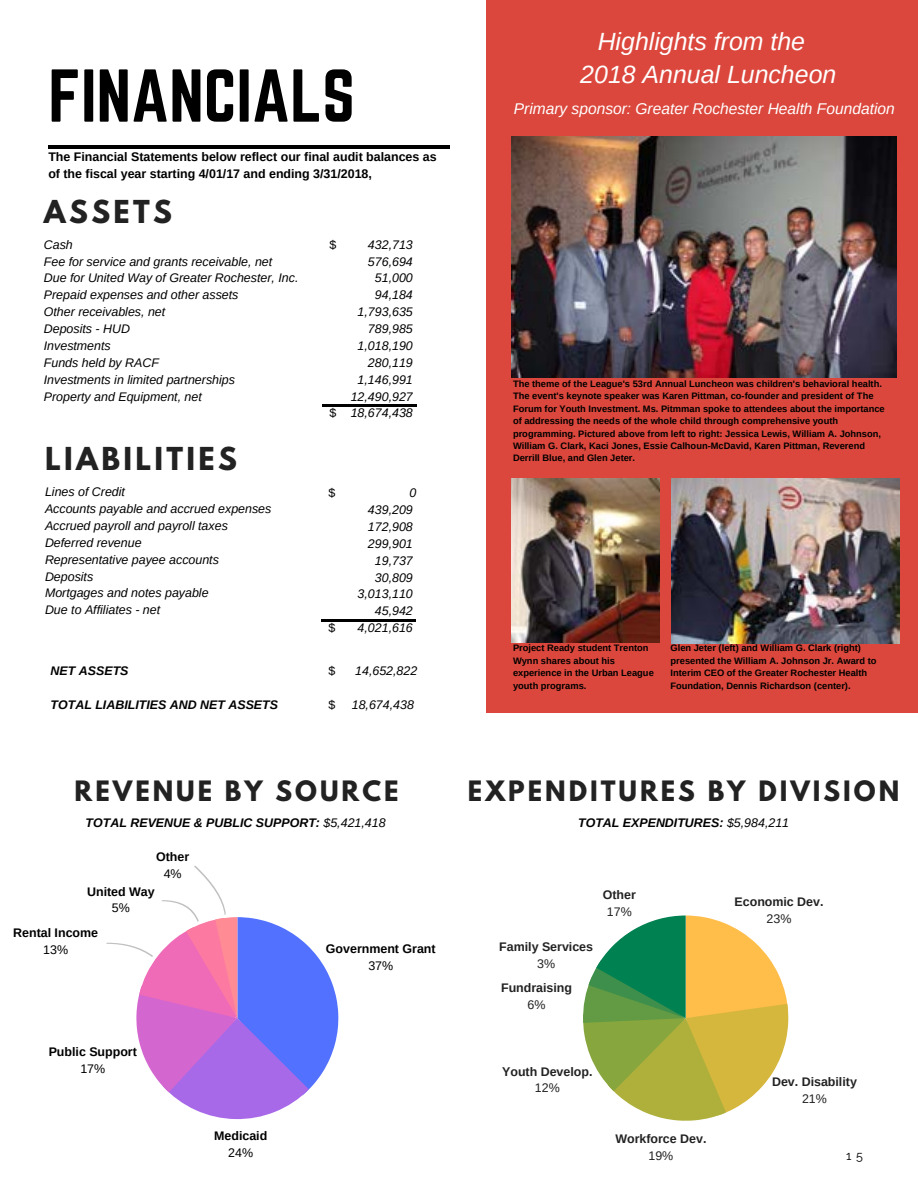
<style>
.page{position:relative;width:918px;height:1188px;background:#fff}
.page>*{position:absolute;margin:0;border:0;box-sizing:border-box;transform-origin:0 0}
.t1{font:65.4px "Norwester";color:#000}
.t2{font:700 28.05px "League Spartan";letter-spacing:.12em;color:#222}
.t3{font:700 24.9px "League Spartan";letter-spacing:.12em;color:#222}
.t4{font:italic 24.9px/33.8px "Arimo";color:#fff;text-align:center}
.t5{font:italic 15.6px "Arimo";color:#fff}
.t6{font:italic 12.45px/16.8px "Arimo";color:#000}
.t7{font:700 12.45px/16.8px "Arimo";color:#000}
.t8{font:italic 700 12.45px "Arimo";color:#000}
.t9{font:700 12.45px "Arimo";color:#222}
.t10{font:12.45px "Arimo";color:#000}
.t11{font:12.45px "Arimo";color:#222}
.t12{font:12.45px "Raleway";color:#000}
.t13{font:700 9.3px/12.3px "Arimo";color:#000}
.s1{font-weight:400}
</style>
<div class="page">
<hr style="left:322px;top:404px;width:17px;height:3px;background:#000">
<hr style="left:400px;top:404px;width:17px;height:3px;background:#000">
<hr style="left:339px;top:404px;width:62px;height:3px;background:#000">
<svg style="left:321px;top:619px;width:16px;height:2px"></svg>
<svg style="left:399px;top:619px;width:17px;height:2px"></svg>
<hr style="left:337px;top:619px;width:62px;height:2px;background:#000">
<svg style="left:106px;top:865px;width:232px;height:254px"></svg>
<svg style="left:583px;top:916px;width:205px;height:205px"></svg>
<hr style="left:48px;top:145px;width:401px;height:3px;background:#000">
<div style="left:486px;top:0;width:432px;height:713px;background:#db473c"></div>
<img style="left:672px;top:478px;width:228px;height:166px">
<img style="left:512px;top:478px;width:147px;height:164px">
<img style="left:512px;top:136px;width:385px;height:242px">
<h1 class="t1" style="left:48px;top:64px;width:308px">FINANCIALS</h1>
<h3 class="t7" style="left:48px;top:148px;width:390px">The Financial Statements below reflect our final audit balances as of the fiscal year starting 4/01/17 and ending 3/31/2018,</h3>
<h2 class="t2" style="left:44px;top:190px;width:130px">ASSETS</h2>
<h3 class="t10" style="left:330px;top:237px;width:8px">$</h3>
<p class="t6" style="left:44px;top:236px;width:256px">Cash<br>Fee for service and grants receivable, net<br>Due for United Way of Greater Rochester, Inc.<br>Prepaid expenses and other assets<br>Other receivables, net<br>Deposits - HUD<br>Investments<br>Funds held by RACF<br>Investments in limited partnerships<br>Property and Equipment, net</p>
<h3 class="t6" style="left:351px;top:236px;width:64px;text-align:right">432,713<br>576,694<br>51,000<br>94,184<br>1,793,635<br>789,985<br>1,018,190<br>280,119<br>1,146,991<br>12,490,927<br>18,674,438</h3>
<h3 class="t10" style="left:330px;top:406px;width:8px">$</h3>
<h2 class="t2" style="left:45px;top:437px;width:194px">LIABILITIES</h2>
<h3 class="t6" style="left:45px;top:483px;width:228px">Lines of Credit<br>Accounts payable and accrued expenses<br>Accrued payroll and payroll taxes<br>Deferred revenue<br>Representative payee accounts<br>Deposits<br>Mortgages and notes payable<br>Due to Affiliates - net</h3>
<h3 class="t8" style="left:51px;top:662px;width:79px">NET ASSETS</h3>
<h3 class="t8" style="left:51px;top:696px;width:229px">TOTAL LIABILITIES AND NET ASSETS</h3>
<h3 class="t10" style="left:328px;top:486px;width:8px">$</h3>
<h3 class="t10" style="left:328px;top:621px;width:8px">$</h3>
<h3 class="t10" style="left:328px;top:664px;width:8px">$</h3>
<h3 class="t10" style="left:328px;top:697px;width:8px">$</h3>
<h3 class="t6" style="left:358px;top:484px;width:60px;text-align:right">0<br>439,209<br>172,908<br>299,901<br>19,737<br>30,809<br>3,013,110<br>45,942<br>4,021,616</h3>
<h3 class="t6" style="left:355px;top:662px;width:64px">14,652,822</h3>
<h3 class="t6" style="left:352px;top:696px;width:64px">18,674,438</h3>
<h3 class="t3" style="left:75px;top:771px;width:325px">REVENUE BY SOURCE</h3>
<h3 class="t8" style="left:86px;top:814px;width:302px">TOTAL REVENUE &amp; PUBLIC SUPPORT: <span class="s1">$5,421,418</span></h3>
<h3 class="t7" style="left:156px;top:848px;width:35px">Other</h3>
<h3 class="t10" style="left:164px;top:866px;width:19px">4%</h3>
<h3 class="t7" style="left:87px;top:883px;width:69px">United Way</h3>
<h3 class="t10" style="left:112px;top:901px;width:19px">5%</h3>
<h3 class="t7" style="left:13px;top:925px;width:86px">Rental Income</h3>
<h3 class="t10" style="left:43px;top:943px;width:26px">13%</h3>
<h3 class="t7" style="left:49px;top:1044px;width:90px">Public Support</h3>
<h3 class="t10" style="left:80px;top:1062px;width:26px">17%</h3>
<h3 class="t7" style="left:326px;top:940px;width:111px">Government Grant</h3>
<h3 class="t10" style="left:368px;top:958px;width:26px">37%</h3>
<h3 class="t7" style="left:214px;top:1127px;width:55px">Medicaid</h3>
<h3 class="t10" style="left:228px;top:1145px;width:26px">24%</h3>
<h3 class="t4" style="left:580px;top:24px;width:258px">Highlights from the<br>2018 Annual Luncheon</h3>
<h3 class="t5" style="left:514px;top:98px;width:382px">Primary sponsor: Greater Rochester Health Foundation</h3>
<p class="t13" style="left:513px;top:378px;width:373px">The theme of the League's 53rd Annual Luncheon was children's behavioral health.<br>The event's keynote speaker was Karen Pittman, co-founder and president of The Forum for Youth Investment. Ms. Pitmman spoke to attendees about the importance of addressing the needs of the whole child through comprehensive youth programming. Pictured above from left to right: Jessica Lewis, William A. Johnson, William G. Clark, Kaci Jones, Essie Calhoun-McDavid, Karen Pittman, Reverend Derrill Blue, and Glen Jeter.</p>
<p class="t13" style="left:513px;top:642px;width:142px">Project Ready student Trenton<br>Wynn shares about his experience in the Urban League youth programs.</p>
<p class="t13" style="left:671px;top:642px;width:208px">Glen Jeter (left) and William G. Clark (right) presented the William A. Johnson Jr. Award to Interim CEO of the Greater Rochester Health Foundation, Dennis Richardson (center).</p>
<h3 class="t3" style="left:468px;top:771px;width:433px">EXPENDITURES BY DIVISION</h3>
<h3 class="t8" style="left:578px;top:814px;width:213px">TOTAL EXPENDITURES: <span class="s1">$5,984,211</span></h3>
<h3 class="t9" style="left:499px;top:938px;width:95px">Family Services</h3>
<h3 class="t11" style="left:537px;top:956px;width:19px">3%</h3>
<h3 class="t9" style="left:501px;top:979px;width:73px">Fundraising</h3>
<h3 class="t11" style="left:528px;top:998px;width:19px">6%</h3>
<h3 class="t9" style="left:603px;top:886px;width:35px">Other</h3>
<h3 class="t11" style="left:607px;top:904px;width:26px">17%</h3>
<h3 class="t9" style="left:502px;top:1063px;width:92px">Youth Develop.</h3>
<h3 class="t11" style="left:535px;top:1081px;width:26px">12%</h3>
<h3 class="t9" style="left:615px;top:1130px;width:93px">Workforce Dev.</h3>
<h3 class="t11" style="left:649px;top:1149px;width:26px">19%</h3>
<h3 class="t9" style="left:735px;top:893px;width:90px">Economic Dev.</h3>
<h3 class="t11" style="left:767px;top:911px;width:26px">23%</h3>
<h3 class="t9" style="left:772px;top:1073px;width:86px">Dev. Disability</h3>
<h3 class="t11" style="left:802px;top:1091px;width:26px">21%</h3>
<h3 class="t12" style="left:846px;top:1148px;width:18px">1 5</h3>
</div>
